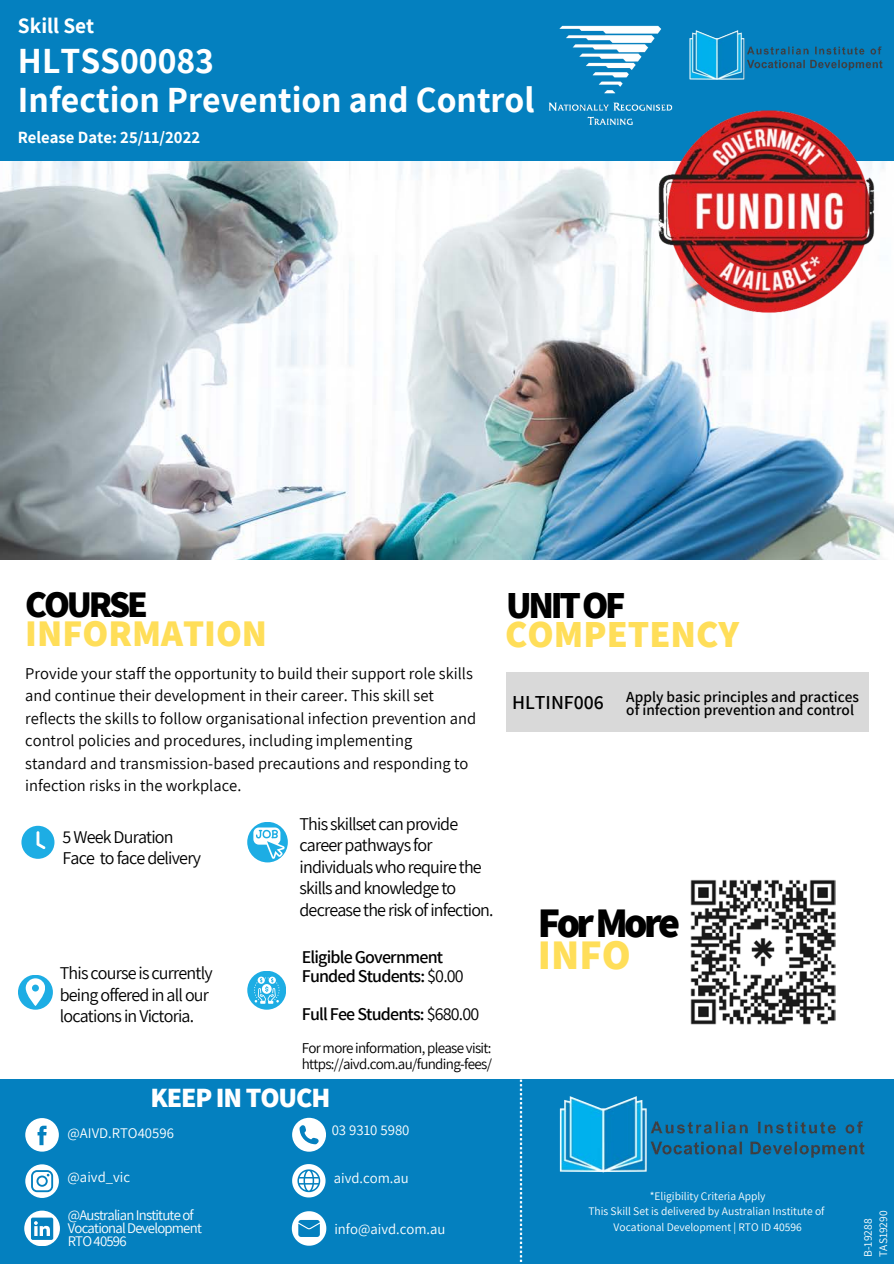
<style>
.page{position:relative;width:894px;height:1264px;background:#fff}
.page>*{position:absolute;margin:0;border:0;box-sizing:border-box;transform-origin:0 0}
.t1{font:800 42px "Assistant";letter-spacing:-.085em;color:#000}
.t2{font:800 42px "Assistant";color:#ffde59}
.t3{font:800 38.1px "Assistant";color:#ffde59}
.t4{font:800 38.1px "Assistant";letter-spacing:-.085em;color:#000}
.t5{font:800 37.5px "Assistant";color:#ffde59}
.t6{font:800 37.5px "Assistant";letter-spacing:-.085em;color:#000}
.t7{font:700 35.85px "Assistant";color:#fff}
.t8{font:800 27.75px "Assistant";letter-spacing:-.04em;color:#fff}
.t9{font:700 21.45px "Assistant";color:#fff}
.t10{font:600 19.8px "Assistant";color:#000}
.t11{font:18px/21.3px "Assistant";letter-spacing:-.045em;color:#000}
.t12{font:600 18px/19.2px "Assistant";letter-spacing:-.045em;color:#000}
.t13{font:700 16.65px "Assistant";color:#fff}
.t14{font:16.5px/22.5px "Assistant";color:#000}
.t15{font:600 15.3px/13.5px "Assistant";color:#000}
.t16{font:15px "Assistant";letter-spacing:-.045em;color:#000}
.t17{font:14.7px "Assistant";letter-spacing:-.05em;color:#fff}
.t18{font:14.7px "Assistant";color:#fff}
.t19{font:11.55px "Assistant";color:#fff}
.s1{font-weight:400}
</style>
<div class="page">
<div style="left:505px;top:671px;width:363px;height:60px;background:#d9d9d9"></div>
<img style="left:690px;top:880px;width:144px;height:144px">
<div style="left:0;top:0;width:893px;height:160px;background:#0480bf"></div>
<img style="left:0;top:161px;width:893px;height:399px">
<img style="left:617px;top:106px;width:276px;height:251px">
<img style="left:689px;top:31px;width:194px;height:49px">
<img style="left:548px;top:26px;width:124px;height:100px">
<div style="left:0;top:1079px;width:893px;height:184px;background:#0480bf"></div>
<svg style="left:519px;top:1079px;width:3px;height:185px"></svg>
<img style="left:559px;top:1096px;width:306px;height:77px">
<svg style="left:25px;top:1118px;width:34px;height:33px"></svg>
<svg style="left:25px;top:1164px;width:34px;height:33px"></svg>
<svg style="left:24px;top:1210px;width:36px;height:36px"></svg>
<svg style="left:31px;top:1217px;width:22px;height:22px"></svg>
<svg style="left:292px;top:1117px;width:34px;height:34px"></svg>
<svg style="left:292px;top:1164px;width:33px;height:33px"></svg>
<svg style="left:292px;top:1211px;width:34px;height:34px"></svg>
<svg style="left:21px;top:825px;width:33px;height:33px"></svg>
<div style="left:18px;top:974px;width:35px;height:35px;background:#1dade4;border-radius:50%"></div>
<svg style="left:26px;top:978px;width:19px;height:27px"></svg>
<svg style="left:247px;top:821px;width:41px;height:41px"></svg>
<svg style="left:253px;top:827px;width:31px;height:31px"></svg>
<div style="left:247px;top:970px;width:39px;height:39px;background:#1dade4;border-radius:50%"></div>
<svg style="left:254px;top:976px;width:25px;height:27px"></svg>
<p class="t9" style="left:18px;top:11px;width:78px">Skill Set</p>
<p class="t7" style="left:18px;top:36px;width:197px">HLTSS00083</p>
<p class="t7" style="left:18px;top:76px;width:518px">Infection Prevention and Control</p>
<p class="t13" style="left:18px;top:126px;width:184px">Release Date: 25/11/2022</p>
<p class="t6" style="left:25px;top:579px;width:124px">COURSE</p>
<p class="t5" style="left:25px;top:608px;width:243px">INFORMATION</p>
<p class="t14" style="left:25px;top:661px;width:452px">Provide your staff the opportunity to build their support role skills and continue their development in their career. This skill set reflects the skills to follow organisational infection prevention and control policies and procedures, including implementing standard and transmission-based precautions and responding to infection risks in the workplace.</p>
<p class="t11" style="left:63px;top:825px;width:112px">5 Week Duration</p>
<p class="t11" style="left:63px;top:846px;width:140px">Face to face delivery</p>
<p class="t11" style="left:60px;top:962px;width:154px">This course is currently being offered in all our locations in Victoria.</p>
<p class="t11" style="left:299px;top:812px;width:195px">This skillset can provide career pathways for individuals who require the skills and knowledge to decrease the risk of infection.</p>
<p class="t12" style="left:302px;top:946px;width:163px">Eligible Government<br>Funded Students: <span class="s1">$0.00</span></p>
<p class="t12" style="left:302px;top:1004px;width:179px">Full Fee Students: <span class="s1">$680.00</span></p>
<p class="t16" style="left:302px;top:1037px;width:191px">For more information, please visit:</p>
<p class="t16" style="left:302px;top:1053px;width:192px">https://aivd.com.au/funding-fees/</p>
<p class="t8" style="left:150px;top:1078px;width:181px">KEEP IN TOUCH</p>
<p class="t18" style="left:68px;top:1122px;width:108px">@AIVD.RTO40596</p>
<p class="t17" style="left:68px;top:1166px;width:64px">@aivd_vic</p>
<p class="t17" style="left:68px;top:1204px;width:127px">@Australian Institute of</p>
<p class="t17" style="left:68px;top:1217px;width:135px">Vocational Development</p>
<p class="t17" style="left:68px;top:1230px;width:60px">RTO 40596</p>
<p class="t18" style="left:331px;top:1119px;width:79px">03 9310 5980</p>
<p class="t18" style="left:333px;top:1168px;width:77px">aivd.com.au</p>
<p class="t18" style="left:334px;top:1218px;width:113px">info@aivd.com.au</p>
<p class="t4" style="left:506px;top:578px;width:121px">UNIT OF</p>
<p class="t3" style="left:505px;top:608px;width:235px">COMPETENCY</p>
<p class="t10" style="left:512px;top:688px;width:93px">HLTINF006</p>
<p class="t15" style="left:626px;top:689px;width:234px">Apply basic principles and practices of infection prevention and control</p>
<p class="t1" style="left:537px;top:894px;width:144px">For More</p>
<p class="t2" style="left:537px;top:925px;width:94px">INFO</p>
<p class="t19" style="left:649px;top:1188px;width:117px">*Eligibility Criteria Apply</p>
<p class="t19" style="left:588px;top:1203px;width:237px">This Skill Set is delivered by Australian Institute of</p>
<p class="t19" style="left:613px;top:1218px;width:189px">Vocational Development | RTO ID 40596</p>
<p class="t19" style="left:859px;top:1256px;width:40px;rotate:-90deg">B-19288</p>
<p class="t19" style="left:875px;top:1256px;width:48px;rotate:-90deg">TAS19290</p>
</div>
